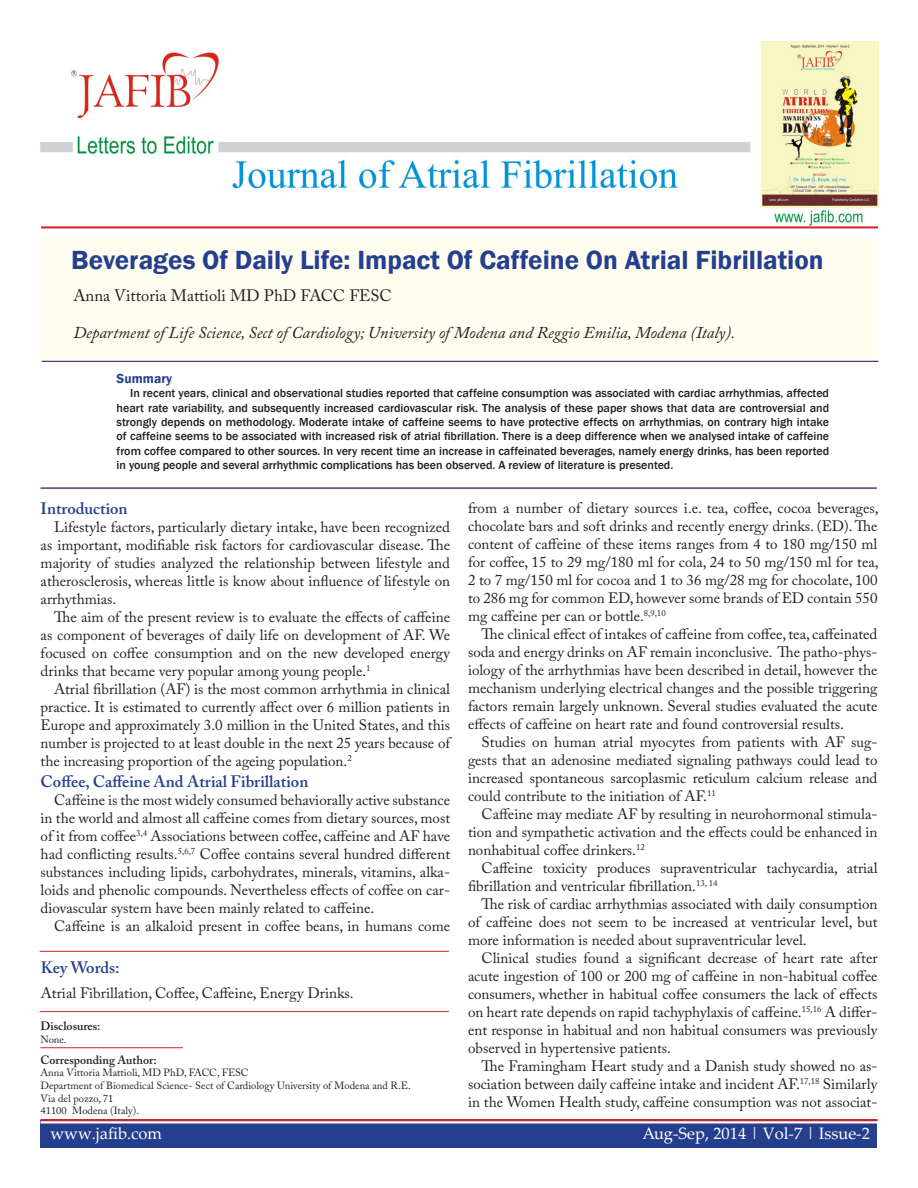
<style>
.page{position:relative;width:918px;height:1188px;background:#fff}
.page>*{position:absolute;margin:0;border:0;box-sizing:border-box;transform-origin:0 0}
._05_Article_Title{font:600 27px "Franklin Gothic";color:#253f8e}
._07_Author_Affiliati{font:italic 16.5px "Adobe Caslon Pro";color:#231f20}
._11_Body_Header{font:600 16.5px "Adobe Caslon Pro";color:#253f8e}
.white_header_for_blu{font:16.5px "Palatino Linotype";color:#fff}
._06_Author_block{font:16.5px "Adobe Caslon Pro";color:#231f20}
._11_Body_Header-2{font:15px/18px "Adobe Caslon Pro";color:#231f20;text-align:justify}
._08_Abstract_Header{font:600 13.5px "Franklin Gothic";color:#253f8e}
._09_Abstract_Body{font:500 12px/14.4px "Franklin Gothic";color:#231f20;text-align:justify}
._13_small_text_for_h{font:600 12px "Adobe Caslon Pro";color:#231f20}
._14_Small_text_heade{font:600 12px "Adobe Caslon Pro";color:#231f20}
._13_small_text_for_h-2{font:10.5px "Adobe Caslon Pro";color:#231f20}
</style>
<div class="page">
<div style="left:40px;top:1120px;width:838px;height:28px;background:#253f8e"></div>
<hr style="left:40px;top:1119px;width:838px;height:2px;background:#d1232a">
<hr style="left:40px;top:1121px;width:838px;height:3px;background:#fff">
<hr style="left:41px;top:226px;width:837px;height:3px;background:#d1232a">
<div style="left:40px;top:237px;width:838px;height:125px;background:#fefdf0"></div>
<hr style="left:42px;top:361px;width:836px;height:1px;background:#253f8e">
<hr style="left:40px;top:488px;width:837px;height:1px;background:#253f8e">
<hr style="left:40px;top:1047px;width:143px;height:1px;background:#d1232a">
<hr style="left:40px;top:1011px;width:409px;height:1px;background:#d1232a">
<hr style="left:40px;top:951px;width:409px;height:1px;background:#d1232a">
<img style="left:40px;top:41px;width:838px;height:185px">
<p class="_05_Article_Title" style="left:71px;top:243px;width:754px">Beverages Of Daily Life: Impact Of Caffeine On Atrial Fibrillation</p>
<p class="_06_Author_block" style="left:73px;top:286px;width:320px">Anna Vittoria Mattioli MD PhD FACC FESC</p>
<p class="_07_Author_Affiliati" style="left:73px;top:322px;width:663px">Department of Life Science, Sect of Cardiology; University of Modena and Reggio Emilia, Modena (Italy).</p>
<p class="_08_Abstract_Header" style="left:117px;top:370px;width:57px">Summary</p>
<p class="_09_Abstract_Body" style="left:117px;top:386px;width:714px;text-indent:14px">In recent years, clinical and observational studies reported that caffeine consumption was associated with cardiac arrhythmias, affected heart rate variability, and subsequently increased cardiovascular risk. The analysis of these paper shows that data are controversial and strongly depends on methodology. Moderate intake of caffeine seems to have protective effects on arrhythmias, on contrary high intake of caffeine seems to be associated with increased risk of atrial fibrillation. There is a deep difference when we analysed intake of caffeine from coffee compared to other sources. In very recent time an increase in caffeinated beverages, namely energy drinks, has been reported in young people and several arrhythmic complications has been observed. A review of literature is presented.</p>
<p class="_11_Body_Header" style="left:41px;top:499px;width:89px">Introduction</p>
<p class="_11_Body_Header-2" style="left:41px;top:518px;width:411px;text-indent:14px">Lifestyle factors, particularly dietary intake, have been recognized as important, modifiable risk factors for cardiovascular disease. The majority of studies analyzed the relationship between lifestyle and atherosclerosis, whereas little is know about influence of lifestyle on arrhythmias.</p>
<p class="_11_Body_Header-2" style="left:41px;top:608px;width:411px;text-indent:14px">The aim of the present review is to evaluate the effects of caffeine as component of beverages of daily life on development of AF. We focused on coffee consumption and on the new developed energy drinks that became very popular among young people.<sup>1</sup></p>
<p class="_11_Body_Header-2" style="left:41px;top:680px;width:411px;text-indent:14px">Atrial fibrillation (AF) is the most common arrhythmia in clinical practice. It is estimated to currently affect over 6 million patients in Europe and approximately 3.0 million in the United States, and this number is projected to at least double in the next 25 years because of the increasing proportion of the ageing population.<sup>2</sup></p>
<p class="_11_Body_Header" style="left:41px;top:772px;width:269px">Coffee, Caffeine And Atrial Fibrillation</p>
<p class="_11_Body_Header-2" style="left:41px;top:791px;width:411px;text-indent:14px">Caffeine is the most widely consumed behaviorally active substance in the world and almost all caffeine comes from dietary sources, most of it from coffee<sup>3,4</sup> Associations between coffee, caffeine and AF have had conflicting results.<sup>5,6,7</sup> Coffee contains several hundred different substances including lipids, carbohydrates, minerals, vitamins, alka&shy;loids and phenolic compounds. Nevertheless effects of coffee on car&shy;diovascular system have been mainly related to caffeine.</p>
<p class="_11_Body_Header-2" style="left:54px;top:917px;width:398px">Caffeine is an alkaloid present in coffee beans, in humans come</p>
<p class="_11_Body_Header" style="left:41px;top:958px;width:80px">Key Words:</p>
<p class="_11_Body_Header-2" style="left:41px;top:984px;width:314px">Atrial Fibrillation, Coffee, Caffeine, Energy Drinks.</p>
<p class="_14_Small_text_heade" style="left:40px;top:1019px;width:62px">Disclosures:</p>
<p class="_13_small_text_for_h-2" style="left:40px;top:1033px;width:28px">None.</p>
<p class="_13_small_text_for_h" style="left:40px;top:1053px;width:118px">Corresponding Author:</p>
<p class="_13_small_text_for_h-2" style="left:40px;top:1067px;width:210px">Anna Vittoria Mattioli, MD PhD, FACC, FESC</p>
<p class="_13_small_text_for_h-2" style="left:40px;top:1079px;width:372px">Department of Biomedical Science- Sect of Cardiology University of Modena and R.E.</p>
<p class="_13_small_text_for_h-2" style="left:40px;top:1092px;width:74px">Via del pozzo, 71</p>
<p class="_13_small_text_for_h-2" style="left:40px;top:1104px;width:100px">41100 Modena (Italy).</p>
<p class="_11_Body_Header-2" style="left:468px;top:499px;width:412px">from a number of dietary sources i.e. tea, coffee, cocoa beverages, chocolate bars and soft drinks and recently energy drinks. (ED). The content of caffeine of these items ranges from 4 to 180 mg/150 ml for coffee, 15 to 29 mg/180 ml for cola, 24 to 50 mg/150 ml for tea, 2 to 7 mg/150 ml for cocoa and 1 to 36 mg/28 mg for chocolate, 100 to 286 mg for common ED, however some brands of ED contain 550 mg caffeine per can or bottle.<sup>8,9,10</sup></p>
<p class="_11_Body_Header-2" style="left:468px;top:625px;width:411px;text-indent:14px">The clinical effect of intakes of caffeine from coffee, tea, caffeinated soda and energy drinks on AF remain inconclusive. The patho-phys&shy;iology of the arrhythmias have been described in detail, however the mechanism underlying electrical changes and the possible triggering factors remain largely unknown. Several studies evaluated the acute effects of caffeine on heart rate and found controversial results.</p>
<p class="_11_Body_Header-2" style="left:468px;top:733px;width:411px;text-indent:14px">Studies on human atrial myocytes from patients with AF sug&shy;gests that an adenosine mediated signaling pathways could lead to increased spontaneous sarcoplasmic reticulum calcium release and could contribute to the initiation of AF.<sup>11</sup></p>
<p class="_11_Body_Header-2" style="left:468px;top:805px;width:411px;text-indent:14px">Caffeine may mediate AF by resulting in neurohormonal stimula&shy;tion and sympathetic activation and the effects could be enhanced in nonhabitual coffee drinkers.<sup>12</sup></p>
<p class="_11_Body_Header-2" style="left:468px;top:859px;width:411px;text-indent:14px">Caffeine toxicity produces supraventricular tachycardia, atrial fibrillation and ventricular fibrillation.<sup>13,</sup> <sup>14</sup></p>
<p class="_11_Body_Header-2" style="left:468px;top:895px;width:411px;text-indent:14px">The risk of cardiac arrhythmias associated with daily consumption of caffeine does not seem to be increased at ventricular level, but more information is needed about supraventricular level.</p>
<p class="_11_Body_Header-2" style="left:468px;top:949px;width:411px;text-indent:14px">Clinical studies found a significant decrease of heart rate after acute ingestion of 100 or 200 mg of caffeine in non-habitual coffee consumers, whether in habitual coffee consumers the lack of effects on heart rate depends on rapid tachyphylaxis of caffeine.<sup>15,16</sup> A differ&shy;ent response in habitual and non habitual consumers was previously observed in hypertensive patients.</p>
<p class="_11_Body_Header-2" style="left:468px;top:1057px;width:411px;text-indent:14px">The Framingham Heart study and a Danish study showed no as&shy;sociation between daily caffeine intake and incident AF.<sup>17,18</sup> Similarly in the Women Health study, caffeine consumption was not associat-</p>
<p class="white_header_for_blu" style="left:51px;top:1122px;width:113px">www.jafib.com</p>
<p class="white_header_for_blu" style="left:642px;top:1122px;width:229px">Aug-Sep, 2014 | Vol-7 | Issue-2</p>
</div>
